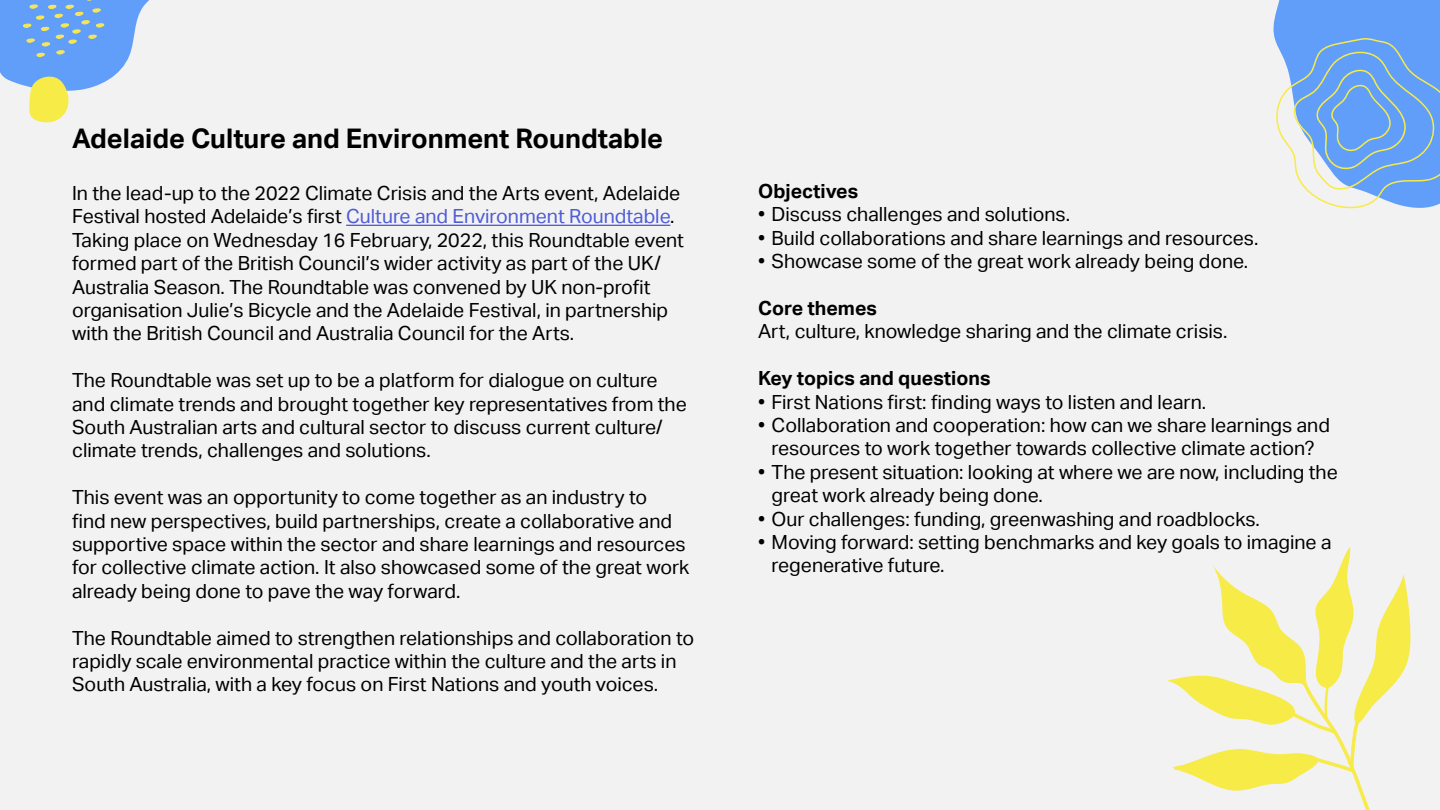
<style>
.page{position:relative;width:1440px;height:810px;background:#f2f2f2}
.page>*{position:absolute;margin:0;border:0;box-sizing:border-box;transform-origin:0 0}
.t1{font:700 27px "Aktiv Grotesk";color:#000}
.t2{font:19.5px/23.4px "Aktiv Grotesk";color:#000}
.t3{font:700 19.5px "Aktiv Grotesk";color:#000}
.s1{color:#4f5cd6}
</style>
<div class="page">
<hr style="left:346px;top:225px;width:324px;height:1px;background:#4f5cd6">
<svg style="left:1167px;top:547px;width:244px;height:263px"></svg>
<svg style="left:1273px;top:0;width:167px;height:209px"></svg>
<svg style="left:0;top:0;width:149px;height:123px"></svg>
<h1 class="t1" style="left:72px;top:123px;width:592px">Adelaide Culture and Environment Roundtable</h1>
<p class="t2" style="left:72px;top:182px;width:613px">In the lead-up to the 2022 Climate Crisis and the Arts event, Adelaide Festival hosted Adelaide’s first <span class="s1">Culture and Environment Roundtable</span>.<br>Taking place on Wednesday 16 February, 2022, this Roundtable event formed part of the British Council’s wider activity as part of the UK/ Australia Season. The Roundtable was convened by UK non-profit organisation Julie’s Bicycle and the Adelaide Festival, in partnership with the British Council and Australia Council for the Arts.</p>
<p class="t2" style="left:72px;top:369px;width:616px">The Roundtable was set up to be a platform for dialogue on culture and climate trends and brought together key representatives from the South Australian arts and cultural sector to discuss current culture/ climate trends, challenges and solutions.</p>
<p class="t2" style="left:72px;top:486px;width:619px">This event was an opportunity to come together as an industry to<br>find new perspectives, build partnerships, create a collaborative and supportive space within the sector and share learnings and resources for collective climate action. It also showcased some of the great work already being done to pave the way forward.</p>
<p class="t2" style="left:72px;top:626px;width:624px">The Roundtable aimed to strengthen relationships and collaboration to rapidly scale environmental practice within the culture and the arts in<br>South Australia, with a key focus on First Nations and youth voices.</p>
<p class="t3" style="left:758px;top:180px;width:102px">Objectives</p>
<p class="t2" style="left:758px;top:203px;width:314px">• Discuss challenges and solutions.</p>
<p class="t2" style="left:758px;top:226px;width:502px">• Build collaborations and share learnings and resources.</p>
<p class="t2" style="left:758px;top:250px;width:492px">• Showcase some of the great work already being done.</p>
<p class="t3" style="left:758px;top:297px;width:120px">Core themes</p>
<p class="t2" style="left:758px;top:320px;width:471px">Art, culture, knowledge sharing and the climate crisis.</p>
<p class="t3" style="left:758px;top:367px;width:234px">Key topics and questions</p>
<p class="t2" style="left:758px;top:390px;width:450px">• First Nations first: finding ways to listen and learn.</p>
<p class="t2" style="left:758px;top:414px;width:573px;text-align:center">• Collaboration and cooperation: how can we share learnings and resources to work together towards collective climate action?</p>
<p class="t2" style="left:772px;top:460px;width:568px;text-indent:-13px">• The present situation: looking at where we are now, including the great work already being done.</p>
<p class="t2" style="left:758px;top:507px;width:503px">• Our challenges: funding, greenwashing and roadblocks.</p>
<p class="t2" style="left:772px;top:531px;width:561px;text-indent:-13px">• Moving forward: setting benchmarks and key goals to imagine a regenerative future.</p>
</div>
